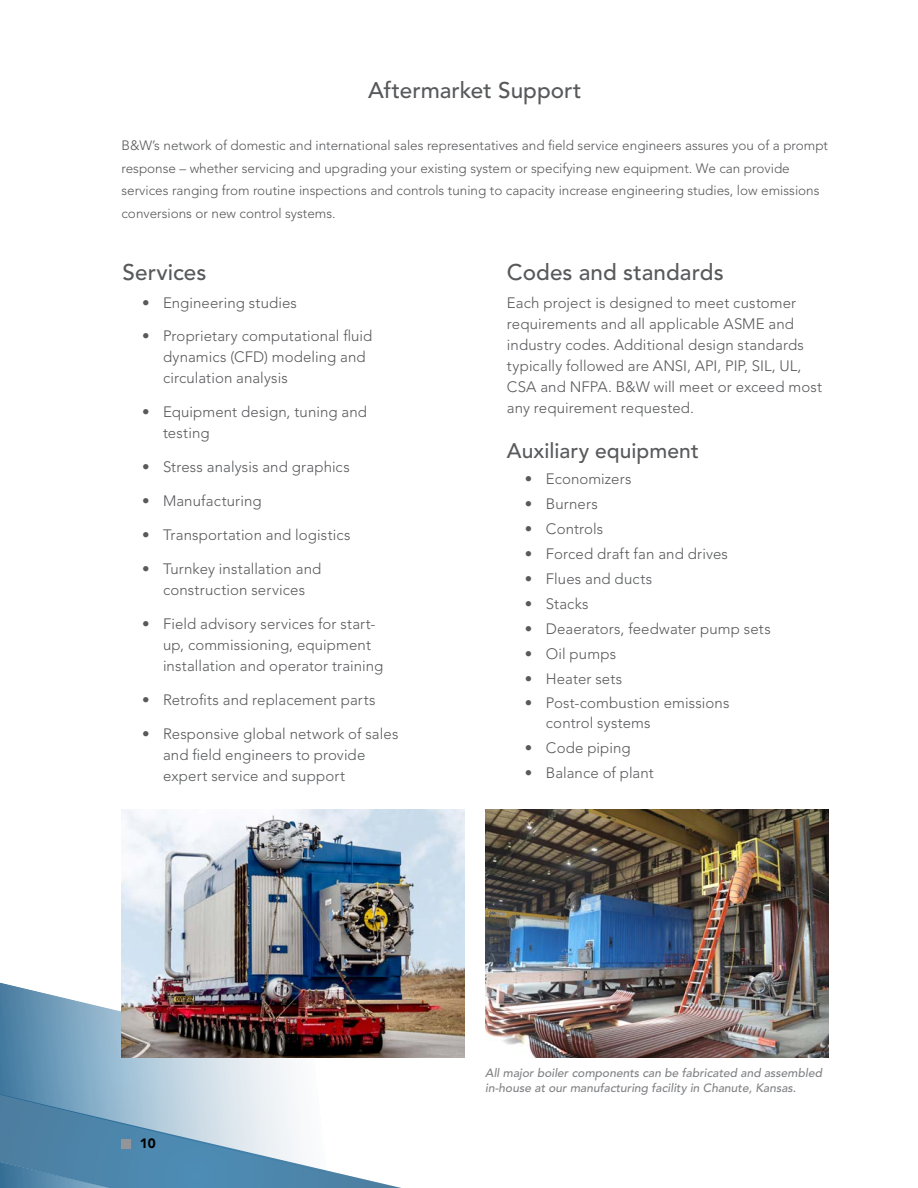
<style>
.page{position:relative;width:918px;height:1188px;background:#fff}
.page>*{position:absolute;margin:0;border:0;box-sizing:border-box;transform-origin:0 0}
.t1{font:500 22.5px "Avenir LT Std";color:#58595b}
.t2{font:500 21px "Avenir LT Std";letter-spacing:.005em;color:#58595b}
.t3{font:300 15px/21px "Avenir LT Std";letter-spacing:.005em;color:#58595b}
.t4{font:300 13.5px/22.5px "Avenir LT Std";color:#58595b}
.t5{font:900 13.5px "Avenir LT Std";color:#000}
.t6{font:italic 500 12px/15px "Avenir LT Std";color:#808285}
</style>
<div class="page">
<svg style="left:339px;top:1173px;width:62px;height:15px"></svg>
<svg style="left:0;top:965px;width:297px;height:179px"></svg>
<svg style="left:0;top:1144px;width:339px;height:44px;background:#6194b5"></svg>
<div style="left:122px;top:1139px;width:9px;height:10px;background:#939598"></div>
<img style="left:122px;top:810px;width:342px;height:248px">
<img style="left:485px;top:810px;width:343px;height:248px">
<h1 class="t1" style="left:368px;top:77px;width:215px">Aftermarket Support</h1>
<p class="t4" style="left:122px;top:134px;width:708px">B&amp;W’s network of domestic and international sales representatives and field service engineers assures you of a prompt response – whether servicing and upgrading your existing system or specifying new equipment. We can provide services ranging from routine inspections and controls tuning to capacity increase engineering studies, low emissions conversions or new control systems.</p>
<h1 class="t1" style="left:123px;top:259px;width:85px">Services</h1>
<p class="t3" style="left:142px;top:292px;width:156px">• Engineering studies</p>
<p class="t3" style="left:163px;top:326px;width:211px;text-indent:-21px">• Proprietary computational fluid dynamics (CFD) modeling and circulation analysis</p>
<p class="t3" style="left:163px;top:402px;width:205px;text-indent:-21px">• Equipment design, tuning and testing</p>
<p class="t3" style="left:142px;top:457px;width:209px">• Stress analysis and graphics</p>
<p class="t3" style="left:142px;top:491px;width:121px">• Manufacturing</p>
<p class="t3" style="left:142px;top:525px;width:210px">• Transportation and logistics</p>
<p class="t3" style="left:142px;top:559px;width:181px;text-align:center">• Turnkey installation and construction services</p>
<p class="t3" style="left:163px;top:614px;width:222px;text-indent:-21px">• Field advisory services for start&shy;up, commissioning, equipment installation and operator training</p>
<p class="t3" style="left:142px;top:690px;width:235px">• Retrofits and replacement parts</p>
<p class="t3" style="left:163px;top:724px;width:237px;text-indent:-21px">• Responsive global network of sales and field engineers to provide expert service and support</p>
<h1 class="t1" style="left:507px;top:259px;width:218px">Codes and standards</h1>
<p class="t3" style="left:507px;top:292px;width:317px">Each project is designed to meet customer requirements and all applicable ASME and industry codes. Additional design standards typically followed are ANSI, API, PIP, SIL, UL, CSA and NFPA. B&amp;W will meet or exceed most any requirement requested.</p>
<h2 class="t2" style="left:507px;top:439px;width:193px">Auxiliary equipment</h2>
<p class="t3" style="left:525px;top:469px;width:108px">• Economizers</p>
<p class="t3" style="left:525px;top:494px;width:74px">• Burners</p>
<p class="t3" style="left:525px;top:519px;width:80px">• Controls</p>
<p class="t3" style="left:525px;top:543px;width:204px">• Forced draft fan and drives</p>
<p class="t3" style="left:525px;top:568px;width:129px">• Flues and ducts</p>
<p class="t3" style="left:525px;top:593px;width:65px">• Stacks</p>
<p class="t3" style="left:525px;top:618px;width:247px">• Deaerators, feedwater pump sets</p>
<p class="t3" style="left:525px;top:643px;width:93px">• Oil pumps</p>
<p class="t3" style="left:525px;top:668px;width:99px">• Heater sets</p>
<p class="t3" style="left:546px;top:694px;width:185px;line-height:19.5px;text-indent:-21px">• Post-combustion emissions control systems</p>
<p class="t3" style="left:525px;top:737px;width:107px">• Code piping</p>
<p class="t3" style="left:525px;top:762px;width:130px">• Balance of plant</p>
<p class="t5" style="left:140px;top:1135px;width:17px">10</p>
<p class="t6" style="left:485px;top:1066px;width:338px">All major boiler components can be fabricated and assembled in-house at our manufacturing facility in Chanute, Kansas.</p>
</div>
